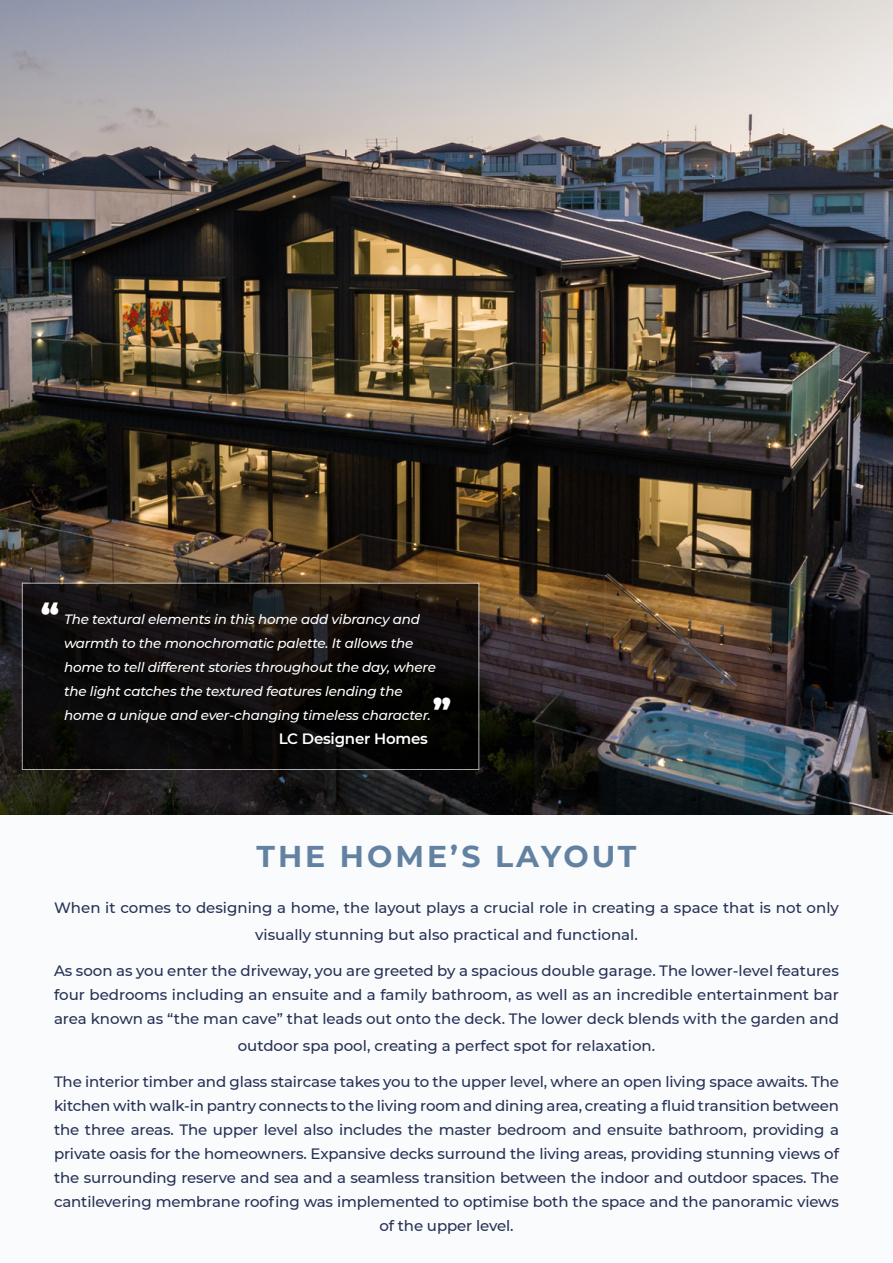
<style>
.page{position:relative;width:893px;height:1263px;background:#fafbfc}
.page>*{position:absolute;margin:0;border:0;box-sizing:border-box;transform-origin:0 0}
.t1{font:700 30px "Montserrat";letter-spacing:.1em;color:#6382a1}
.t2{font:900 30px "Montserrat";color:#fff}
.t3{font:500 15px/24px "Montserrat";letter-spacing:-.01em;color:#273156;text-align:center}
.t4{font:600 15px "Montserrat";letter-spacing:-.015em;color:#fff}
.t5{font:italic 500 13.5px/24px "Montserrat";letter-spacing:-.015em;color:#fff}
</style>
<div class="page">
<img style="left:0;top:0;width:893px;height:814px">
<svg style="left:24px;top:585px;width:453px;height:183px;background:#0e0c0b"></svg>
<h1 class="t2" style="left:41px;top:591px;width:19px">“</h1>
<p class="t5" style="left:64px;top:607px;width:373px">The textural elements in this home add vibrancy and warmth to the monochromatic palette. It allows the home to tell different stories throughout the day, where the light catches the textured features lending the home a unique and ever-changing timeless character.</p>
<p class="t4" style="left:279px;top:728px;width:151px">LC Designer Homes</p>
<h1 class="t2" style="left:433px;top:686px;width:19px">”</h1>
<h1 class="t1" style="left:256px;top:835px;width:382px">THE HOME’S LAYOUT</h1>
<p class="t3" style="left:54px;top:893px;width:786px;line-height:27px">When it comes to designing a home, the layout plays a crucial role in creating a space that is not only visually stunning but also practical and functional.</p>
<p class="t3" style="left:54px;top:958px;width:786px;text-align:justify">As soon as you enter the driveway, you are greeted by a spacious double garage. The lower-level features four bedrooms including an ensuite and a family bathroom, as well as an incredible entertainment bar area known as “the man cave” that leads out onto the deck. The lower deck blends with the garden and</p>
<p class="t3" style="left:238px;top:1033px;width:419px">outdoor spa pool, creating a perfect spot for relaxation.</p>
<p class="t3" style="left:54px;top:1069px;width:786px">The interior timber and glass staircase takes you to the upper level, where an open living space awaits. The kitchen with walk-in pantry connects to the living room and dining area, creating a fluid transition between the three areas. The upper level also includes the master bedroom and ensuite bathroom, providing a private oasis for the homeowners. Expansive decks surround the living areas, providing stunning views of the surrounding reserve and sea and a seamless transition between the indoor and outdoor spaces. The cantilevering membrane roofing was implemented to optimise both the space and the panoramic views of the upper level.</p>
</div>
